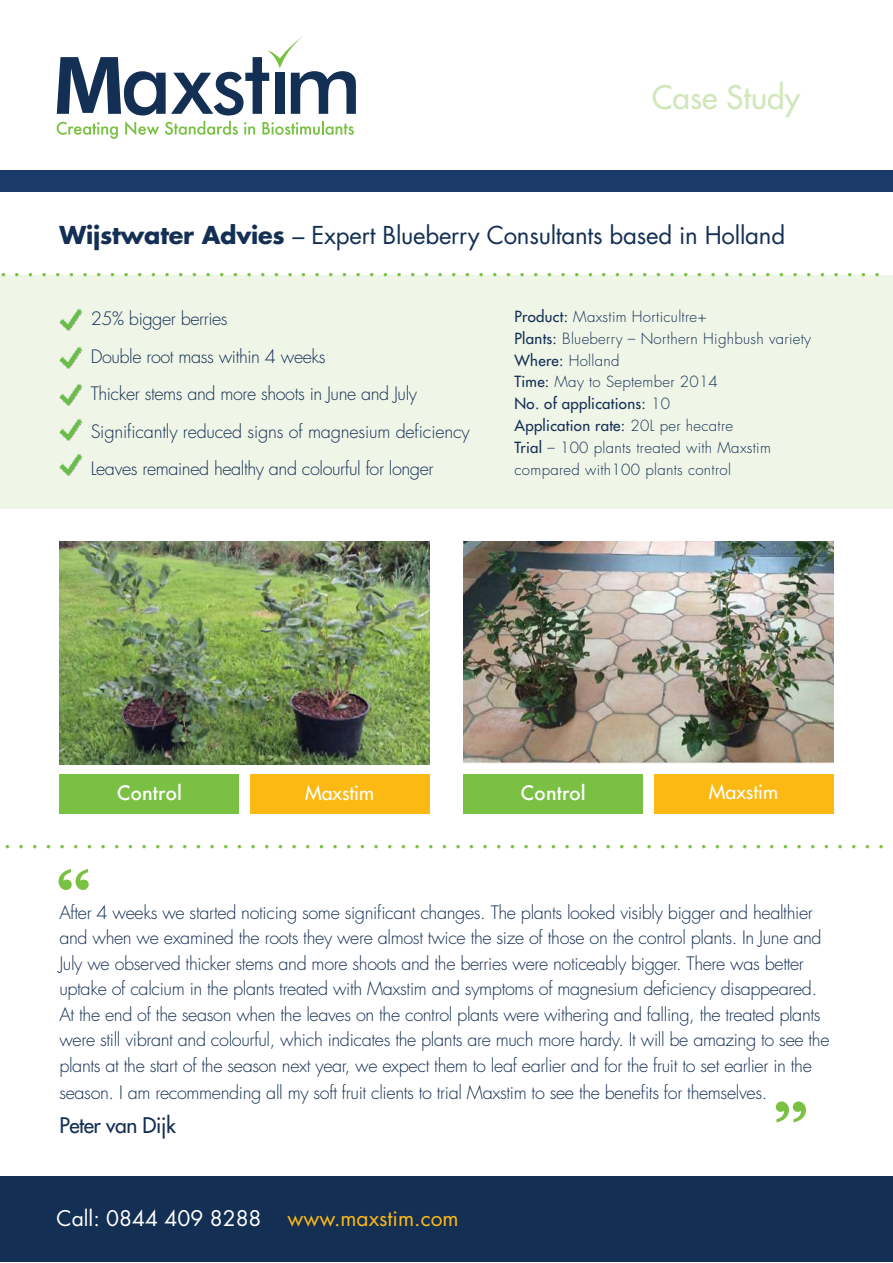
<style>
.page{position:relative;width:893px;height:1263px;background:#fff}
.page>*{position:absolute;margin:0;border:0;box-sizing:border-box;transform-origin:0 0}
.t1{font:76.5px "Clarendon";color:#7ac143}
.t2{font:31.5px "Futura";color:#d1e7bb}
.t3{font:30px "Minion Pro";color:#7ac143}
.t4{font:24px "Futura";letter-spacing:-.01em;color:#142f54}
.t5{font:21px "Futura";color:#fff}
.t6{font:21px "Futura";letter-spacing:-.02em;color:#142f54}
.t7{font:500 19.5px "Futura";color:#fff}
.t8{font:19.5px "Futura";color:#fff}
.t9{font:300 18px/25.7px "Futura";letter-spacing:-.02em;color:#142f54}
.t10{font:300 15px/21.9px "Futura";letter-spacing:.02em;color:#142f54}
.s1{font-weight:700}
.s2{font-weight:400}
.s3{color:#fdb913}
</style>
<div class="page">
<div style="left:0;top:275px;width:893px;height:234px;background:#eff6e8"></div>
<div style="left:0;top:1177px;width:893px;height:85px;background:#142f54"></div>
<svg style="left:57px;top:36px;width:299px;height:79px"></svg>
<svg style="left:57px;top:122px;width:61px;height:17px"></svg>
<svg style="left:125px;top:121px;width:34px;height:14px"></svg>
<svg style="left:165px;top:121px;width:73px;height:14px"></svg>
<svg style="left:244px;top:122px;width:11px;height:13px"></svg>
<svg style="left:262px;top:121px;width:92px;height:14px"></svg>
<div style="left:0;top:170px;width:893px;height:21px;background:#1b396b"></div>
<img style="left:463px;top:542px;width:370px;height:221px">
<img style="left:59px;top:542px;width:370px;height:223px">
<div style="left:59px;top:774px;width:180px;height:40px;background:#7ac143"></div>
<div style="left:250px;top:774px;width:179px;height:40px;background:#fdb913"></div>
<div style="left:463px;top:774px;width:180px;height:40px;background:#7ac143"></div>
<div style="left:654px;top:774px;width:179px;height:40px;background:#fdb913"></div>
<img style="left:59px;top:309px;width:24px;height:22px">
<img style="left:59px;top:347px;width:24px;height:22px">
<img style="left:59px;top:384px;width:24px;height:22px">
<img style="left:59px;top:419px;width:24px;height:22px">
<img style="left:59px;top:454px;width:24px;height:22px">
<h2 class="t2" style="left:652px;top:76px;width:150px">Case Study</h2>
<h3 class="t4" style="left:60px;top:218px;width:727px"><span class="s1">Wijstwater Advies</span> – Expert Blueberry Consultants based in Holland</h3>
<h3 class="t3" style="left:0;top:247px;width:882px">. . . . . . . . . . . . . . . . . . . . . . . . . . . . . . . . . . . . . . . . . . . . . . . . . . . . . . . . . . . . . . . . .</h3>
<p class="t10" style="left:514px;top:306px;width:298px"><span class="s2">Product:</span> Maxstim Horticultre+<br><span class="s2">Plants:</span> Blueberry – Northern Highbush variety<br><span class="s2">Where:</span> Holland<br><span class="s2">Time:</span> May to September 2014<br><span class="s2">No. of applications:</span> 10<br><span class="s2">Application rate:</span> 20L per hecatre<br><span class="s2">Trial</span> – 100 plants treated with Maxstim compared with100 plants control</p>
<p class="t9" style="left:91px;top:300px;width:380px;line-height:37.5px">25% bigger berries<br>Double root mass within 4 weeks<br>Thicker stems and more shoots in June and July Significantly reduced signs of magnesium deficiency Leaves remained healthy and colourful for longer</p>
<p class="t7" style="left:117px;top:779px;width:67px">Control</p>
<p class="t8" style="left:305px;top:780px;width:71px">Maxstim</p>
<p class="t7" style="left:521px;top:779px;width:67px">Control</p>
<p class="t8" style="left:709px;top:779px;width:71px">Maxstim</p>
<h3 class="t3" style="left:4px;top:819px;width:882px">. . . . . . . . . . . . . . . . . . . . . . . . . . . . . . . . . . . . . . . . . . . . . . . . . . . . . . . . . . . . . . . . .</h3>
<h1 class="t1" style="left:57px;top:851px;width:35px">“</h1>
<p class="t9" style="left:59px;top:899px;width:772px">After 4 weeks we started noticing some significant changes. The plants looked visibly bigger and healthier and when we examined the roots they were almost twice the size of those on the control plants. In June and July we observed thicker stems and more shoots and the berries were noticeably bigger. There was better uptake of calcium in the plants treated with Maxstim and symptoms of magnesium deficiency disappeared.<br>At the end of the season when the leaves on the control plants were withering and falling, the treated plants were still vibrant and colourful, which indicates the plants are much more hardy. It will be amazing to see the plants at the start of the season next year, we expect them to leaf earlier and for the fruit to set earlier in the season. I am recommending all my soft fruit clients to trial Maxstim to see the benefits for themselves.</p>
<p class="t6" style="left:59px;top:1112px;width:118px">Peter van Dijk</p>
<h1 class="t1" style="left:774px;top:1083px;width:35px">”</h1>
<p class="t5" style="left:57px;top:1204px;width:403px">Call: 0844 409 8288 <span class="s3">www.maxstim.com</span></p>
</div>
